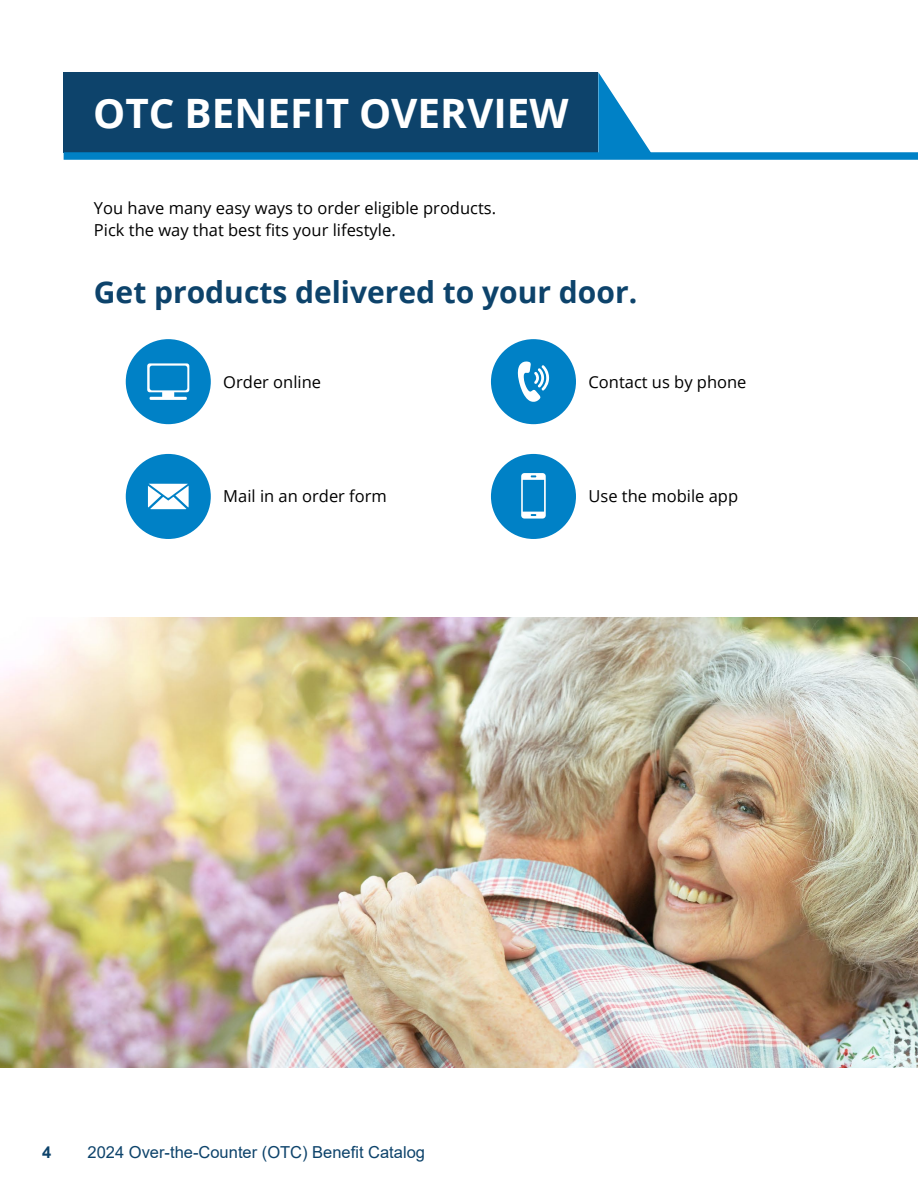
<style>
.page{position:relative;width:918px;height:1188px;background:#fff}
.page>*{position:absolute;margin:0;border:0;box-sizing:border-box;transform-origin:0 0}
.H1_TITLE{font:700 40.5px "Open Sans";color:#fff}
.t1{font:700 30px "Open Sans";color:#0d436b}
.Body_text_white{font:16.5px/22.5px "Open Sans";color:#000}
.t2{font:16.5px "Arial";color:#0d436b}
.t3{font:700 16.5px "Arial";color:#0d436b}
</style>
<div class="page">
<div style="left:64px;top:72px;width:534px;height:80px;background:#0d436b"></div>
<svg style="left:598px;top:72px;width:53px;height:80px"></svg>
<div style="left:64px;top:152px;width:854px;height:8px;background:#0081c6"></div>
<img style="left:0;top:617px;width:918px;height:450px">
<div style="left:491px;top:339px;width:85px;height:85px;background:#0081c6;border-radius:50%"></div>
<svg style="left:518px;top:361px;width:31px;height:41px"></svg>
<div style="left:126px;top:454px;width:85px;height:85px;background:#0081c6;border-radius:50%"></div>
<svg style="left:148px;top:484px;width:41px;height:25px"></svg>
<div style="left:126px;top:339px;width:85px;height:85px;background:#0081c6;border-radius:50%"></div>
<svg style="left:147px;top:363px;width:42px;height:37px"></svg>
<div style="left:491px;top:454px;width:85px;height:85px;background:#0081c6;border-radius:50%"></div>
<svg style="left:521px;top:473px;width:25px;height:46px"></svg>
<h2 class="H1_TITLE" style="left:93px;top:84px;width:477px">OTC BENEFIT OVERVIEW</h2>
<p class="Body_text_white" style="left:94px;top:196px;width:404px">You have many easy ways to order eligible products.<br>Pick the way that best fits your lifestyle.</p>
<p class="t1" style="left:94px;top:271px;width:545px">Get products delivered to your door.</p>
<p class="Body_text_white" style="left:223px;top:370px;width:99px">Order online</p>
<p class="Body_text_white" style="left:223px;top:485px;width:165px">Mail in an order form</p>
<p class="Body_text_white" style="left:588px;top:370px;width:160px">Contact us by phone</p>
<p class="Body_text_white" style="left:588px;top:484px;width:151px">Use the mobile app</p>
<p class="t3" style="left:42px;top:1140px;width:11px">4</p>
<p class="t2" style="left:88px;top:1141px;width:339px">2024 Over-the-Counter (OTC) Benefit Catalog</p>
</div>
